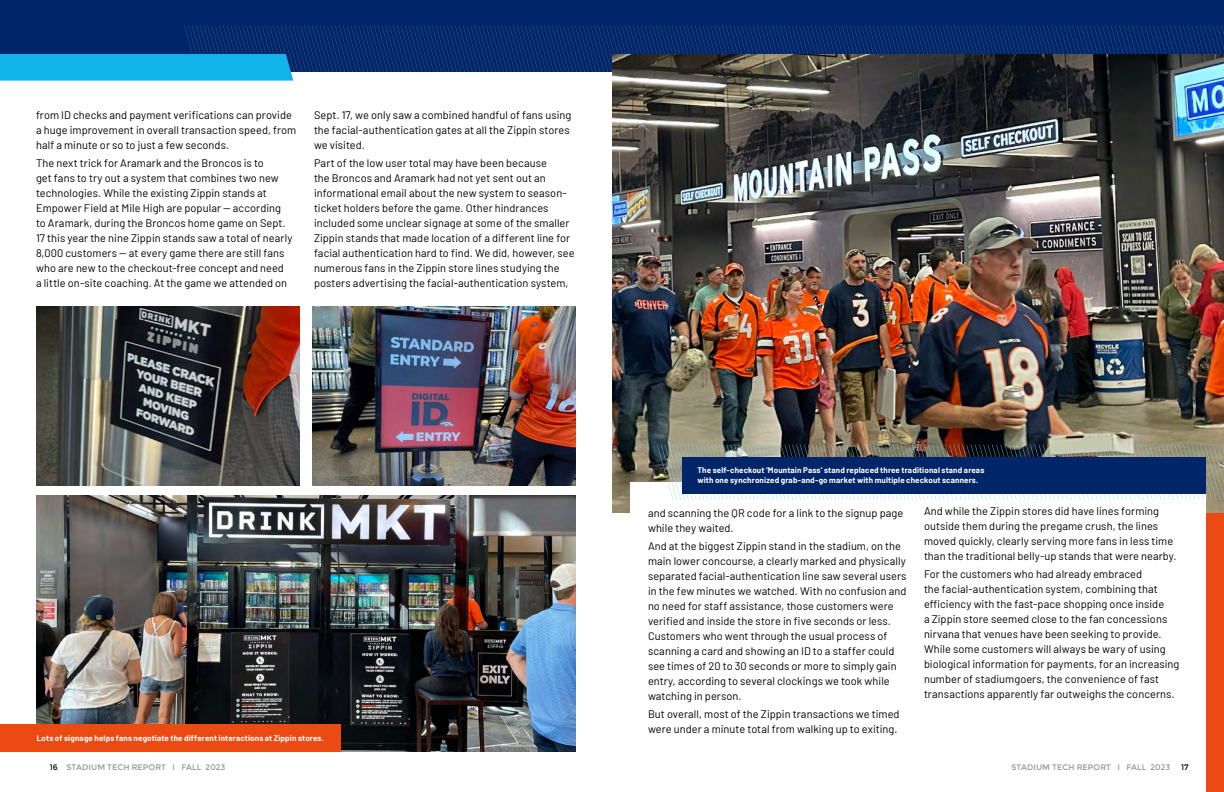
<style>
.page{position:relative;width:1224px;height:792px;background:#fff}
.page>*{position:absolute;margin:0;border:0;box-sizing:border-box;transform-origin:0 0}
.t1{font:11px/15px "Barlow";letter-spacing:.005em;color:#000}
.t2{font:700 8px/10px "Barlow";letter-spacing:.02em;color:#fff}
.t3{font:8px "Montserrat";letter-spacing:.01em;color:#939598}
.t4{font:8px "Montserrat";color:#000}
.s1{color:#000}
</style>
<div class="page">
<div style="left:1206px;top:0;width:18px;height:792px;background:#eb4a12"></div>
<div style="left:0;top:0;width:1224px;height:72px;background:#002569"></div>
<img style="left:612px;top:81px;width:612px;height:432px">
<div style="left:630px;top:482px;width:576px;height:94px;background:#fff"></div>
<img style="left:657px;top:444px;width:567px;height:56px">
<img style="left:36px;top:306px;width:264px;height:180px">
<img style="left:36px;top:495px;width:540px;height:257px">
<img style="left:312px;top:306px;width:264px;height:180px">
<svg style="left:0;top:25px;width:1224px;height:56px"></svg>
<div style="left:683px;top:457px;width:523px;height:36px;background:#002569"></div>
<div style="left:0;top:724px;width:341px;height:28px;background:#eb4a12"></div>
<p class="t1" style="left:36px;top:107px;width:262px">from ID checks and payment verifications can provide a huge improvement in overall transaction speed, from half a minute or so to just a few seconds.</p>
<p class="t1" style="left:36px;top:155px;width:258px">The next trick for Aramark and the Broncos is to<br>get fans to try out a system that combines two new technologies. While the existing Zippin stands at Empower Field at Mile High are popular -- according to Aramark, during the Broncos home game on Sept.<br>17 this year the nine Zippin stands saw a total of nearly 8,000 customers -- at every game there are still fans who are new to the checkout-free concept and need<br>a little on-site coaching. At the game we attended on</p>
<p class="t1" style="left:314px;top:107px;width:259px">Sept. 17, we only saw a combined handful of fans using the facial-authentication gates at all the Zippin stores we visited.</p>
<p class="t1" style="left:314px;top:155px;width:262px">Part of the low user total may have been because<br>the Broncos and Aramark had not yet sent out an informational email about the new system to season&shy;ticket holders before the game. Other hindrances included some unclear signage at some of the smaller Zippin stands that made location of a different line for facial authentication hard to find. We did, however, see numerous fans in the Zippin store lines studying the posters advertising the facial-authentication system,</p>
<p class="t2" style="left:37px;top:732px;width:288px">Lots of signage helps fans negotiate the different interactions at Zippin stores.</p>
<p class="t2" style="left:697px;top:464px;width:288px">The self-checkout ‘Mountain Pass’ stand replaced three traditional stand areas with one synchronized grab-and-go market with multiple checkout scanners.</p>
<p class="t1" style="left:648px;top:505px;width:257px">and scanning the QR code for a link to the signup page while they waited.</p>
<p class="t1" style="left:648px;top:538px;width:260px">And at the biggest Zippin stand in the stadium, on the main lower concourse, a clearly marked and physically separated facial-authentication line saw several users in the few minutes we watched. With no confusion and no need for staff assistance, those customers were verified and inside the store in five seconds or less.<br>Customers who went through the usual process of scanning a card and showing an ID to a staffer could see times of 20 to 30 seconds or more to simply gain entry, according to several clockings we took while watching in person.</p>
<p class="t1" style="left:648px;top:706px;width:253px">But overall, most of the Zippin transactions we timed were under a minute total from walking up to exiting.</p>
<p class="t1" style="left:924px;top:503px;width:254px">And while the Zippin stores did have lines forming outside them during the pregame crush, the lines moved quickly, clearly serving more fans in less time than the traditional belly-up stands that were nearby.</p>
<p class="t1" style="left:924px;top:566px;width:257px">For the customers who had already embraced<br>the facial-authentication system, combining that efficiency with the fast-pace shopping once inside<br>a Zippin store seemed close to the fan concessions nirvana that venues have been seeking to provide.<br>While some customers will always be wary of using biological information for payments, for an increasing number of stadiumgoers, the convenience of fast transactions apparently far outweighs the concerns.</p>
<p class="t3" style="left:50px;top:763px;width:177px"><span class="s1">16</span> STADIUM TECH REPORT I FALL 2023</p>
<p class="t3" style="left:1011px;top:763px;width:160px">STADIUM TECH REPORT I FALL 2023</p>
<p class="t4" style="left:1181px;top:763px;width:9px">17</p>
</div>
